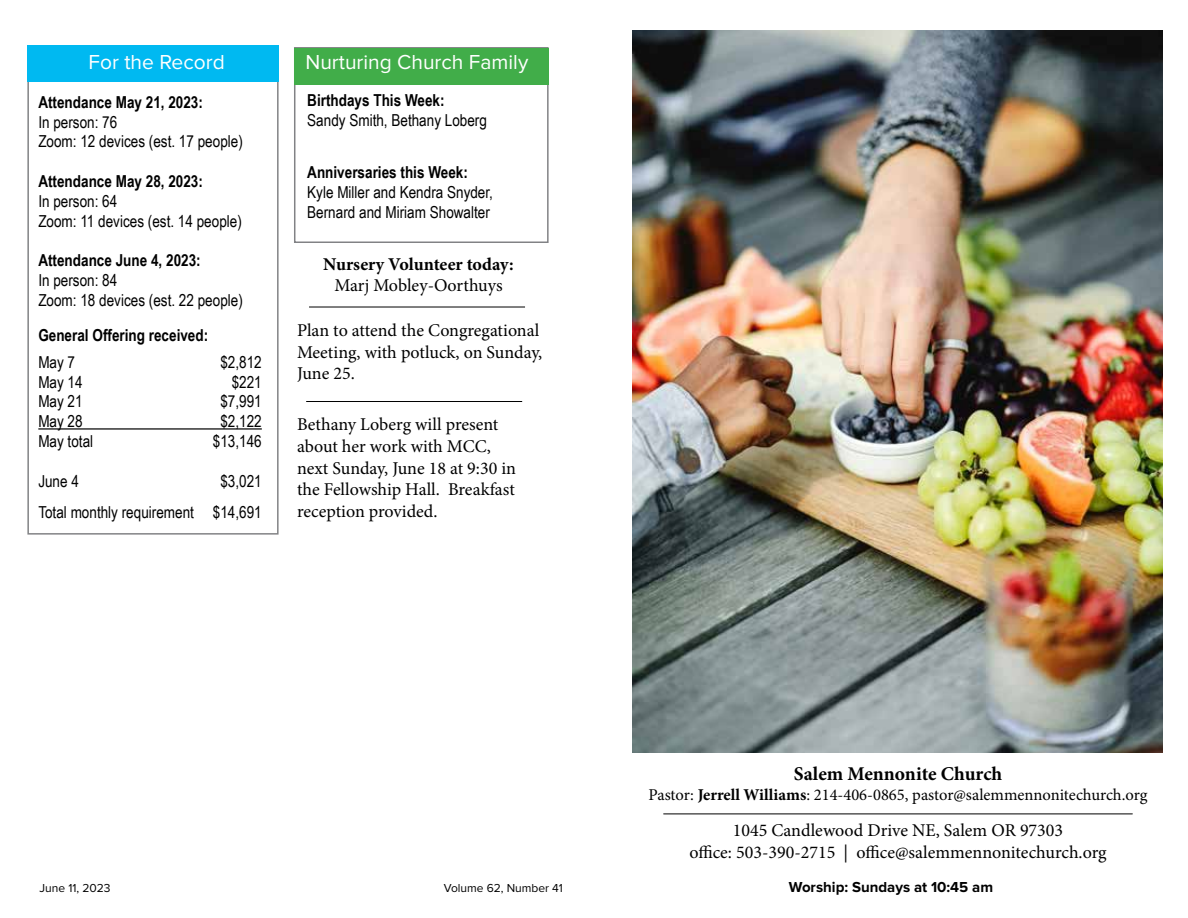
<style>
.page{position:relative;width:1188px;height:918px;background:#fff}
.page>*{position:absolute;margin:0;border:0;box-sizing:border-box;transform-origin:0 0}
.t1{font:21px "Proxima Nova";color:#fff}
.t2{font:700 19.5px "Minion Pro";color:#000}
.t3{font:18px/21.6px "Minion Pro";color:#000}
.t4{font:700 18px "Minion Pro";letter-spacing:-.005em;color:#000}
.t5{font:16.5px/19.8px "Arial Narrow";color:#000}
.t6{font:700 16.5px "Arial Narrow";color:#000}
.t7{font:16.5px "Minion Pro";letter-spacing:-.005em;color:#000}
.t8{font:700 15px "Proxima Nova";color:#000}
.t9{font:12px "Proxima Nova";color:#000}
.s1{font-weight:700}
</style>
<div class="page">
<hr style="left:664px;top:814px;width:468px;height:1px;background:#000">
<div style="left:294px;top:47px;width:255px;height:196px;border:2px solid #6b6c6f"></div>
<div style="left:294px;top:48px;width:255px;height:37px;background:#41ad49"></div>
<hr style="left:309px;top:307px;width:216px;height:1px;background:#000">
<img style="left:632px;top:30px;width:530px;height:723px">
<div style="left:27px;top:73px;width:252px;height:462px;border:2px solid #6b6c6f"></div>
<div style="left:27px;top:45px;width:252px;height:37px;background:#00b9f1"></div>
<hr style="left:38px;top:428px;width:224px;height:2px;background:#000">
<hr style="left:306px;top:401px;width:216px;height:1px;background:#000">
<p class="t1" style="left:89px;top:50px;width:138px">For the Record</p>
<p class="t6" style="left:38px;top:90px;width:166px">Attendance May 21, 2023:</p>
<p class="t5" style="left:38px;top:111px;width:206px">In person: 76<br>Zoom: 12 devices (est. 17 people)</p>
<p class="t6" style="left:38px;top:169px;width:166px">Attendance May 28, 2023:</p>
<p class="t5" style="left:38px;top:191px;width:205px">In person: 64<br>Zoom: 11 devices (est. 14 people)</p>
<p class="t6" style="left:38px;top:248px;width:164px">Attendance June 4, 2023:</p>
<p class="t5" style="left:38px;top:270px;width:206px">In person: 84<br>Zoom: 18 devices (est. 22 people)</p>
<p class="t6" style="left:38px;top:323px;width:171px">General Offering received:</p>
<p class="t5" style="left:38px;top:351px;width:38px">May 7</p>
<p class="t5" style="left:220px;top:351px;width:43px">$2,812</p>
<p class="t5" style="left:38px;top:371px;width:46px">May 14</p>
<p class="t5" style="left:232px;top:371px;width:32px">$221</p>
<p class="t5" style="left:38px;top:391px;width:46px">May 21</p>
<p class="t5" style="left:220px;top:391px;width:43px">$7,991</p>
<p class="t5" style="left:38px;top:411px;width:46px">May 28</p>
<p class="t5" style="left:220px;top:411px;width:43px">$2,122</p>
<p class="t5" style="left:38px;top:431px;width:56px">May total</p>
<p class="t5" style="left:213px;top:431px;width:50px">$13,146</p>
<p class="t5" style="left:38px;top:470px;width:42px">June 4</p>
<p class="t5" style="left:38px;top:464px;width:225px;line-height:31.8px;text-align:right">$3,021<br>Total monthly requirement $14,691</p>
<p class="t1" style="left:305px;top:50px;width:224px">Nurturing Church Family</p>
<p class="t6" style="left:307px;top:88px;width:139px">Birthdays This Week:</p>
<p class="t5" style="left:307px;top:109px;width:181px">Sandy Smith, Bethany Loberg</p>
<p class="t6" style="left:307px;top:160px;width:162px">Anniversaries this Week:</p>
<p class="t5" style="left:307px;top:182px;width:187px">Kyle Miller and Kendra Snyder,<br>Bernard and Miriam Showalter</p>
<p class="t4" style="left:323px;top:251px;width:192px">Nursery Volunteer today:</p>
<p class="t3" style="left:334px;top:275px;width:170px">Marj Mobley-Oorthuys</p>
<p class="t3" style="left:297px;top:319px;width:247px">Plan to attend the Congregational<br>Meeting, with potluck, on Sunday,<br>June 25.</p>
<p class="t3" style="left:297px;top:414px;width:221px">Bethany Loberg will present about her work with MCC, next Sunday, June 18 at 9:30 in the Fellowship Hall. Breakfast reception provided.</p>
<p class="t9" style="left:40px;top:881px;width:72px">June 11, 2023</p>
<p class="t9" style="left:444px;top:881px;width:121px">Volume 62, Number 41</p>
<p class="t2" style="left:794px;top:760px;width:210px">Salem Mennonite Church</p>
<p class="t7" style="left:649px;top:783px;width:500px">Pastor: <span class="s1">Jerrell Williams</span>: 214-406-0865, pastor@salemmennonitechurch.org</p>
<p class="t3" style="left:689px;top:820px;width:419px;text-align:center">1045 Candlewood Drive NE, Salem OR 97303<br>office: 503-390-2715 | office@salemmennonitechurch.org</p>
<p class="t8" style="left:789px;top:879px;width:206px">Worship: Sundays at 10:45 am</p>
</div>
